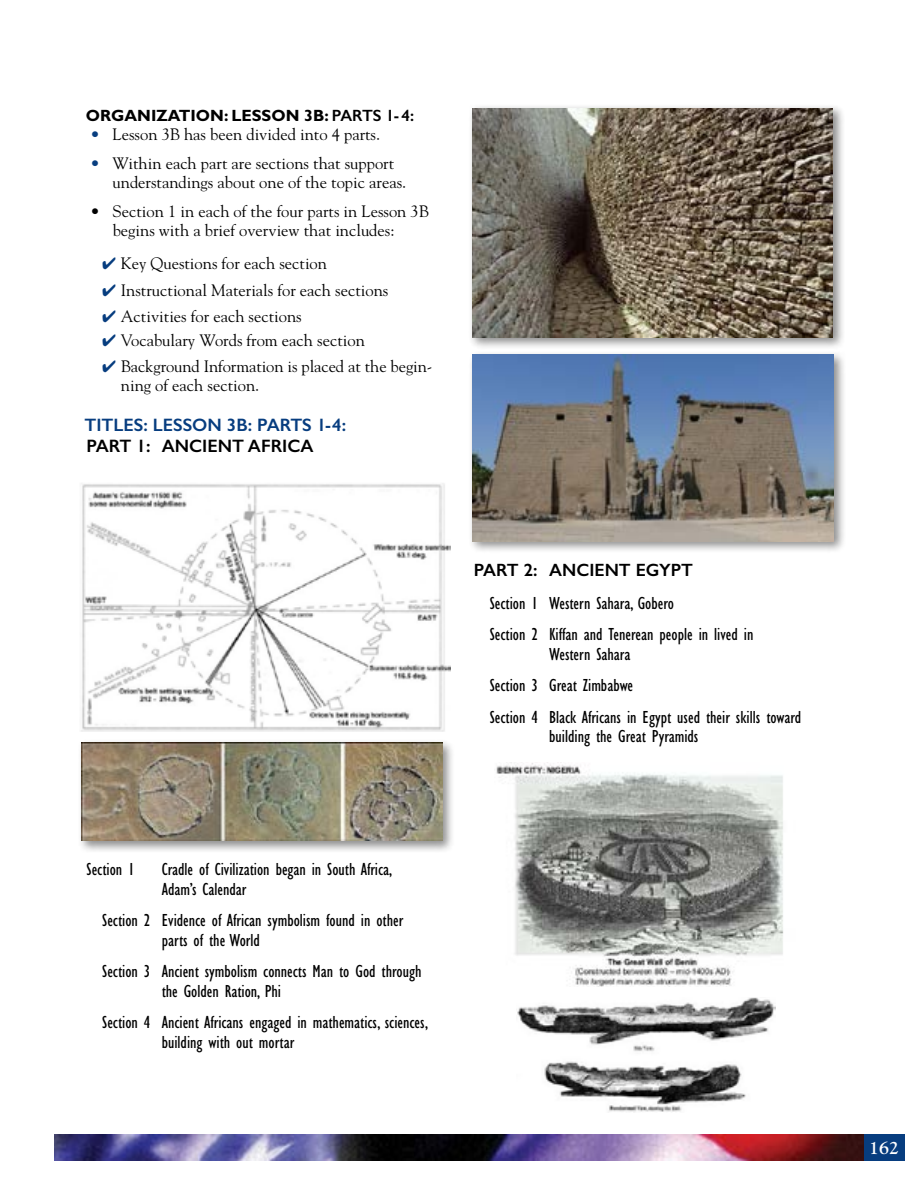
<style>
.page{position:relative;width:918px;height:1188px;background:#fff}
.page>*{position:absolute;margin:0;border:0;box-sizing:border-box;transform-origin:0 0}
.t1{font:condensed 18px/19.5px "Gill Sans";color:#000}
.t2{font:600 18px "Gill Sans";color:#073d7f}
.t3{font:600 18px "Gill Sans";color:#000}
.t4{font:700 18px "Goudy";color:#fff}
.t5{font:600 17.85px "Gill Sans";color:#000}
.t6{font:16.5px/19.5px "Goudy";color:#000}
.t7{font:700 16.35px "Gill Sans";color:#000}
.s1{font-weight:600}
.s2{color:#073d7f}
</style>
<div class="page">
<div style="left:78px;top:739px;width:378px;height:114px;background:#000;opacity:.45"></div>
<img style="left:82px;top:743px;width:361px;height:98px">
<div style="left:468px;top:104px;width:377px;height:246px;background:#000;opacity:.45"></div>
<img style="left:472px;top:108px;width:361px;height:230px">
<img style="left:81px;top:483px;width:369px;height:249px">
<img style="left:496px;top:762px;width:288px;height:225px">
<div style="left:468px;top:351px;width:378px;height:202px;background:#000;opacity:.45"></div>
<img style="left:472px;top:355px;width:361px;height:186px">
<img style="left:517px;top:997px;width:259px;height:115px">
<img style="left:54px;top:1134px;width:810px;height:27px">
<div style="left:864px;top:1134px;width:40px;height:27px;background:#073d7f"></div>
<p class="t7" style="left:86px;top:106px;width:330px">ORGANIZATION: LESSON 3B: <span class="s1">PARTS 1- 4:</span></p>
<p class="t6" style="left:90px;top:124px;width:292px"><span class="s2">•</span> Lesson 3B has been divided into 4 parts.</p>
<p class="t6" style="left:113px;top:153px;width:295px;text-indent:-23px"><span class="s2">•</span> Within each part are sections that support understandings about one of the topic areas.</p>
<p class="t6" style="left:113px;top:201px;width:318px;text-indent:-23px">• Section 1 in each of the four parts in Lesson 3B begins with a brief overview that includes:</p>
<p class="t6" style="left:102px;top:253px;width:226px"><span class="s2">✔</span> Key Questions for each section</p>
<p class="t6" style="left:102px;top:280px;width:288px"><span class="s2">✔</span> Instructional Materials for each sections</p>
<p class="t6" style="left:102px;top:306px;width:201px"><span class="s2">✔</span> Activities for each sections</p>
<p class="t6" style="left:102px;top:330px;width:264px"><span class="s2">✔</span> Vocabulary Words from each section</p>
<p class="t6" style="left:121px;top:356px;width:313px;text-indent:-19px"><span class="s2">✔</span> Background Information is placed at the begin&shy;ning of each section.</p>
<p class="t2" style="left:84px;top:414px;width:263px">TITLES: LESSON 3B: PARTS 1-4:</p>
<p class="t3" style="left:86px;top:435px;width:229px">PART 1: ANCIENT AFRICA</p>
<p class="t5" style="left:474px;top:559px;width:221px">PART 2: ANCIENT EGYPT</p>
<p class="t1" style="left:490px;top:588px;width:265px;line-height:31.5px">Section 1 Western Sahara, Gobero<br>Section 2 Kiffan and Tenerean people in lived in</p>
<p class="t1" style="left:490px;top:639px;width:313px;line-height:31.5px;text-indent:59px">Western Sahara<br>Section 3 Great Zimbabwe<br>Section 4 Black Africans in Egypt used their skills toward</p>
<p class="t1" style="left:549px;top:727px;width:151px">building the Great Pyramids</p>
<p class="t1" style="left:87px;top:860px;width:50px">Section 1</p>
<p class="t1" style="left:162px;top:860px;width:232px">Cradle of Civilization began in South Africa,<br>Adam’s Calendar</p>
<p class="t1" style="left:162px;top:911px;width:243px;text-indent:-59px">Section 2 Evidence of African symbolism found in other parts of the World</p>
<p class="t1" style="left:162px;top:962px;width:261px;text-indent:-59px">Section 3 Ancient symbolism connects Man to God through the Golden Ration, Phi</p>
<p class="t1" style="left:162px;top:1013px;width:268px;text-indent:-59px">Section 4 Ancient Africans engaged in mathematics, sciences, building with out mortar</p>
<p class="t4" style="left:869px;top:1137px;width:32px">162</p>
</div>
